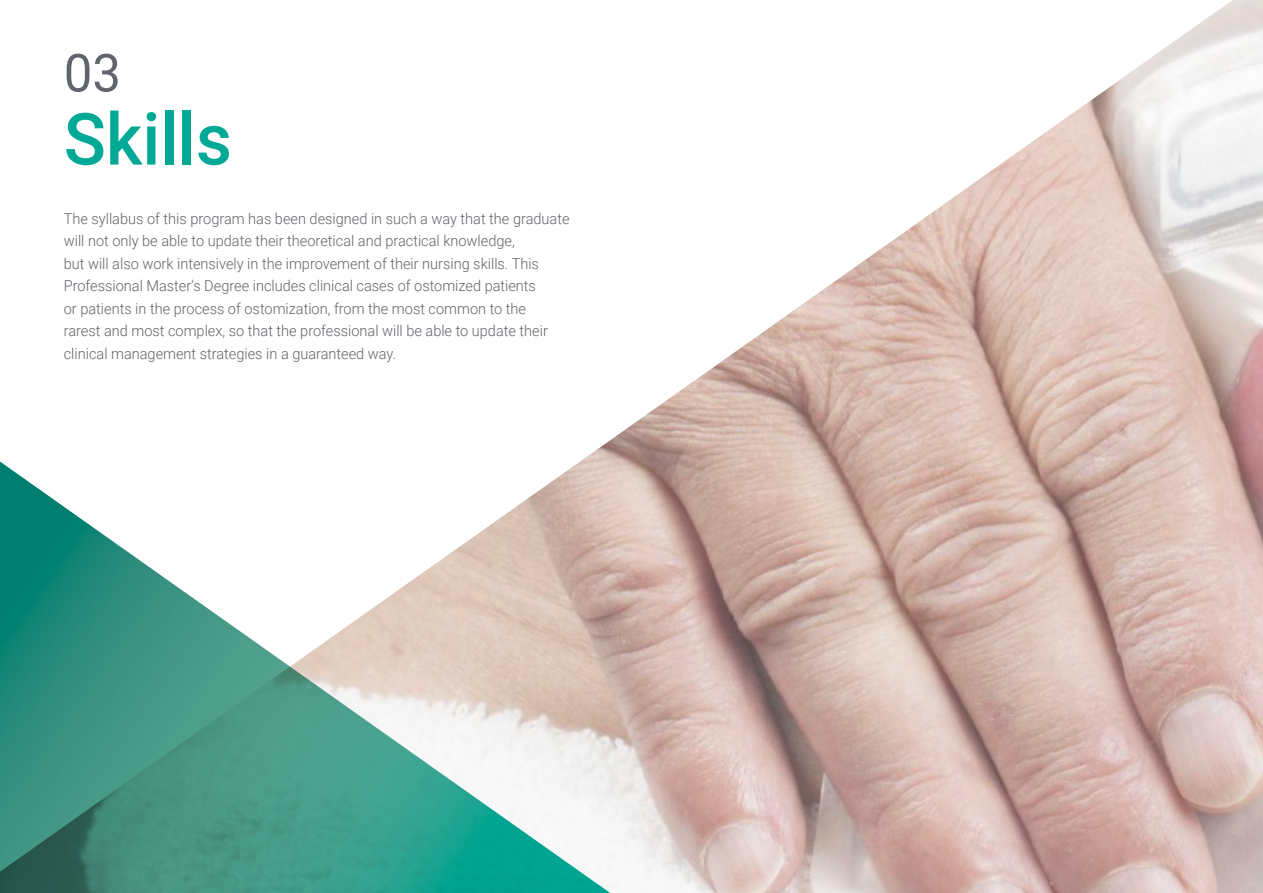
<style>
.page{position:relative;width:1263px;height:893px;background:#fff}
.page>*{position:absolute;margin:0;border:0;box-sizing:border-box;transform-origin:0 0}
.t1{font:500 72px "Roboto";color:#00a996}
.t2{font:52.5px "Roboto";color:#61646a}
.t3{font:300 15px/22.5px "Roboto";color:#61646a}
</style>
<div class="page">
<img style="left:602px;top:0;width:661px;height:893px">
<svg style="left:0;top:446px;width:640px;height:447px"></svg>
<h2 class="t2" style="left:64px;top:36px;width:59px">03</h2>
<h1 class="t1" style="left:64px;top:89px;width:170px">Skills</h1>
<p class="t3" style="left:64px;top:207px;width:507px">The syllabus of this program has been designed in such a way that the graduate will not only be able to update their theoretical and practical knowledge,<br>but will also work intensively in the improvement of their nursing skills. This Professional Master's Degree includes clinical cases of ostomized patients<br>or patients in the process of ostomization, from the most common to the<br>rarest and most complex, so that the professional will be able to update their clinical management strategies in a guaranteed way.</p>
</div>
